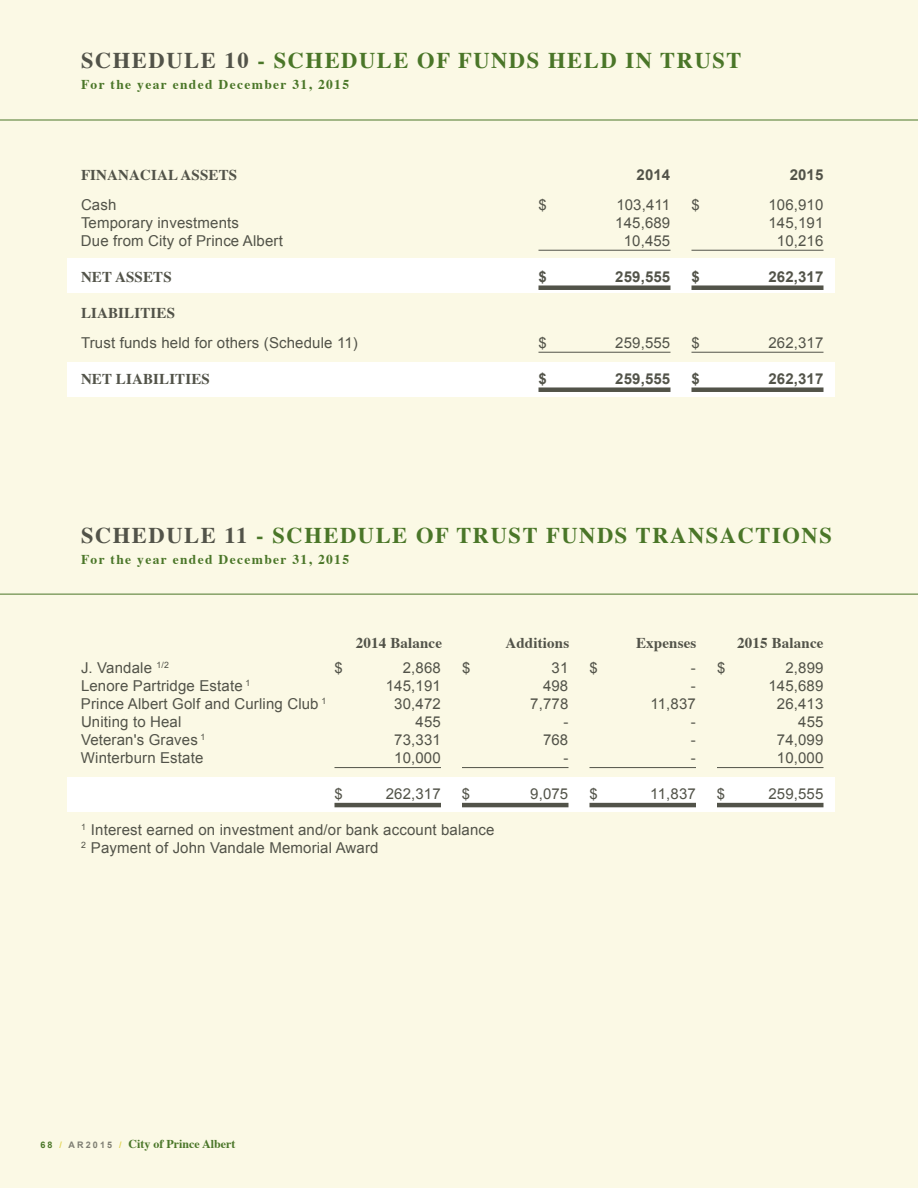
<style>
.page{position:relative;width:918px;height:1188px;background:#fbf9e5}
.page>*{position:absolute;margin:0;border:0;box-sizing:border-box;transform-origin:0 0}
.t1{font:700 22.5px "Times";letter-spacing:.07em;color:#4a7628}
.t2{font:15px/18px "Arial";letter-spacing:.01em;color:#525349}
.t3{font:700 15px "Times";letter-spacing:.01em;color:#525349}
.t4{font:700 15px "Arial";letter-spacing:.01em;color:#525349}
.t5{font:700 13.5px "Times";letter-spacing:.1em;color:#4a7628}
.t6{font:700 12px "Times";color:#4a7628}
.s1{color:#525349}
.s2{font-family:"Arial";font-size:9px}
.s3{font-family:"Arial";font-size:9px;color:#e3d454}
.s4{font-family:"Arial";font-size:9px;color:#7f7f73}
</style>
<div class="page">
<div style="left:68px;top:258px;width:767px;height:35px;background:#fff"></div>
<div style="left:68px;top:362px;width:767px;height:34px;background:#fff"></div>
<div style="left:68px;top:778px;width:767px;height:34px;background:#fff"></div>
<hr style="left:538px;top:250px;width:132px;height:1px;background:#525349">
<hr style="left:692px;top:250px;width:132px;height:1px;background:#525349">
<div style="left:538px;top:285px;width:132px;height:5px;background:#525349"></div>
<div style="left:692px;top:285px;width:132px;height:5px;background:#525349"></div>
<hr style="left:538px;top:352px;width:132px;height:1px;background:#525349">
<hr style="left:692px;top:352px;width:132px;height:1px;background:#525349">
<div style="left:538px;top:387px;width:132px;height:5px;background:#525349"></div>
<div style="left:692px;top:387px;width:132px;height:5px;background:#525349"></div>
<hr style="left:334px;top:767px;width:107px;height:1px;background:#525349">
<hr style="left:462px;top:767px;width:106px;height:1px;background:#525349">
<hr style="left:590px;top:767px;width:106px;height:1px;background:#525349">
<hr style="left:717px;top:767px;width:107px;height:1px;background:#525349">
<hr style="left:334px;top:803px;width:107px;height:4px;background:#525349">
<hr style="left:462px;top:803px;width:106px;height:4px;background:#525349">
<hr style="left:590px;top:803px;width:106px;height:4px;background:#525349">
<hr style="left:717px;top:803px;width:107px;height:4px;background:#525349">
<hr style="left:0;top:120px;width:918px;height:1px;background:#4a7628">
<hr style="left:0;top:594px;width:918px;height:1px;background:#4a7628">
<h1 class="t1" style="left:81px;top:39px;width:662px"><span class="s1">SCHEDULE 10</span> - SCHEDULE OF FUNDS HELD IN TRUST</h1>
<p class="t5" style="left:81px;top:72px;width:270px">For the year ended December 31, 2015</p>
<p class="t3" style="left:81px;top:160px;width:158px">FINANACIAL ASSETS</p>
<p class="t4" style="left:637px;top:165px;width:35px">2014</p>
<p class="t4" style="left:790px;top:165px;width:35px">2015</p>
<p class="t2" style="left:81px;top:196px;width:37px">Cash</p>
<p class="t2" style="left:538px;top:196px;width:10px">$</p>
<p class="t2" style="left:616px;top:196px;width:55px">103,411</p>
<p class="t2" style="left:692px;top:196px;width:10px">$</p>
<p class="t2" style="left:768px;top:196px;width:57px">106,910</p>
<p class="t2" style="left:81px;top:214px;width:160px">Temporary investments</p>
<p class="t2" style="left:615px;top:214px;width:57px">145,689</p>
<p class="t2" style="left:768px;top:214px;width:57px">145,191</p>
<p class="t2" style="left:81px;top:232px;width:203px">Due from City of Prince Albert</p>
<p class="t2" style="left:624px;top:232px;width:48px">10,455</p>
<p class="t2" style="left:777px;top:232px;width:48px">10,216</p>
<p class="t3" style="left:81px;top:262px;width:92px">NET ASSETS</p>
<p class="t4" style="left:538px;top:267px;width:10px">$</p>
<p class="t4" style="left:615px;top:267px;width:57px">259,555</p>
<p class="t4" style="left:692px;top:267px;width:10px">$</p>
<p class="t4" style="left:768px;top:267px;width:57px">262,317</p>
<p class="t3" style="left:81px;top:298px;width:96px">LIABILITIES</p>
<p class="t2" style="left:81px;top:334px;width:278px">Trust funds held for others (Schedule 11)</p>
<p class="t2" style="left:538px;top:334px;width:10px">$</p>
<p class="t2" style="left:615px;top:334px;width:57px">259,555</p>
<p class="t2" style="left:692px;top:334px;width:10px">$</p>
<p class="t2" style="left:768px;top:334px;width:57px">262,317</p>
<p class="t3" style="left:81px;top:364px;width:130px">NET LIABILITIES</p>
<p class="t4" style="left:538px;top:369px;width:10px">$</p>
<p class="t4" style="left:615px;top:369px;width:57px">259,555</p>
<p class="t4" style="left:692px;top:369px;width:10px">$</p>
<p class="t4" style="left:768px;top:369px;width:57px">262,317</p>
<h1 class="t1" style="left:81px;top:513px;width:752px"><span class="s1">SCHEDULE 11</span> - SCHEDULE OF TRUST FUNDS TRANSACTIONS</h1>
<p class="t5" style="left:81px;top:546px;width:270px">For the year ended December 31, 2015</p>
<p class="t3" style="left:356px;top:629px;width:88px">2014 Balance</p>
<p class="t3" style="left:506px;top:629px;width:65px">Additions</p>
<p class="t3" style="left:636px;top:629px;width:62px">Expenses</p>
<p class="t3" style="left:737px;top:629px;width:88px">2015 Balance</p>
<p class="t2" style="left:81px;top:659px;width:89px">J. Vandale <sup>1/2</sup></p>
<p class="t2" style="left:335px;top:659px;width:10px">$</p>
<p class="t2" style="left:403px;top:659px;width:40px">2,868</p>
<p class="t2" style="left:462px;top:659px;width:10px">$</p>
<p class="t2" style="left:552px;top:659px;width:18px">31</p>
<p class="t2" style="left:590px;top:659px;width:10px">$</p>
<p class="t2" style="left:691px;top:659px;width:36px">- $</p>
<p class="t2" style="left:785px;top:659px;width:40px">2,899</p>
<p class="t2" style="left:81px;top:677px;width:171px">Lenore Partridge Estate <sup>1</sup></p>
<p class="t2" style="left:386px;top:677px;width:57px">145,191</p>
<p class="t2" style="left:543px;top:677px;width:27px">498</p>
<p class="t2" style="left:691px;top:677px;width:6px">-</p>
<p class="t2" style="left:768px;top:677px;width:57px">145,689</p>
<p class="t2" style="left:81px;top:695px;width:247px">Prince Albert Golf and Curling Club <sup>1</sup></p>
<p class="t2" style="left:394px;top:695px;width:48px">30,472</p>
<p class="t2" style="left:530px;top:695px;width:40px">7,778</p>
<p class="t2" style="left:650px;top:695px;width:47px">11,837</p>
<p class="t2" style="left:777px;top:695px;width:48px">26,413</p>
<p class="t2" style="left:81px;top:713px;width:102px">Uniting to Heal</p>
<p class="t2" style="left:416px;top:713px;width:27px">455</p>
<p class="t2" style="left:563px;top:713px;width:6px">-</p>
<p class="t2" style="left:691px;top:713px;width:6px">-</p>
<p class="t2" style="left:798px;top:713px;width:27px">455</p>
<p class="t2" style="left:81px;top:731px;width:126px">Veteran's Graves <sup>1</sup></p>
<p class="t2" style="left:394px;top:731px;width:48px">73,331</p>
<p class="t2" style="left:543px;top:731px;width:27px">768</p>
<p class="t2" style="left:691px;top:731px;width:6px">-</p>
<p class="t2" style="left:777px;top:731px;width:48px">74,099</p>
<p class="t2" style="left:81px;top:749px;width:124px">Winterburn Estate</p>
<p class="t2" style="left:394px;top:749px;width:48px">10,000</p>
<p class="t2" style="left:563px;top:749px;width:6px">-</p>
<p class="t2" style="left:691px;top:749px;width:6px">-</p>
<p class="t2" style="left:777px;top:749px;width:48px">10,000</p>
<p class="t2" style="left:334px;top:785px;width:10px">$</p>
<p class="t2" style="left:386px;top:785px;width:57px">262,317</p>
<p class="t2" style="left:462px;top:785px;width:10px">$</p>
<p class="t2" style="left:530px;top:785px;width:40px">9,075</p>
<p class="t2" style="left:589px;top:785px;width:10px">$</p>
<p class="t2" style="left:650px;top:785px;width:47px">11,837</p>
<p class="t2" style="left:717px;top:785px;width:10px">$</p>
<p class="t2" style="left:768px;top:785px;width:57px">259,555</p>
<p class="t2" style="left:81px;top:821px;width:415px"><sup>1</sup> Interest earned on investment and/or bank account balance<br><sup>2</sup> Payment of John Vandale Memorial Award</p>
<p class="t6" style="left:40px;top:1132px;width:196px"><span class="s2">6 8</span> <span class="s3">/</span> <span class="s4">A R 2 0 1 5</span> <span class="s3">/</span> City of Prince Albert</p>
</div>
